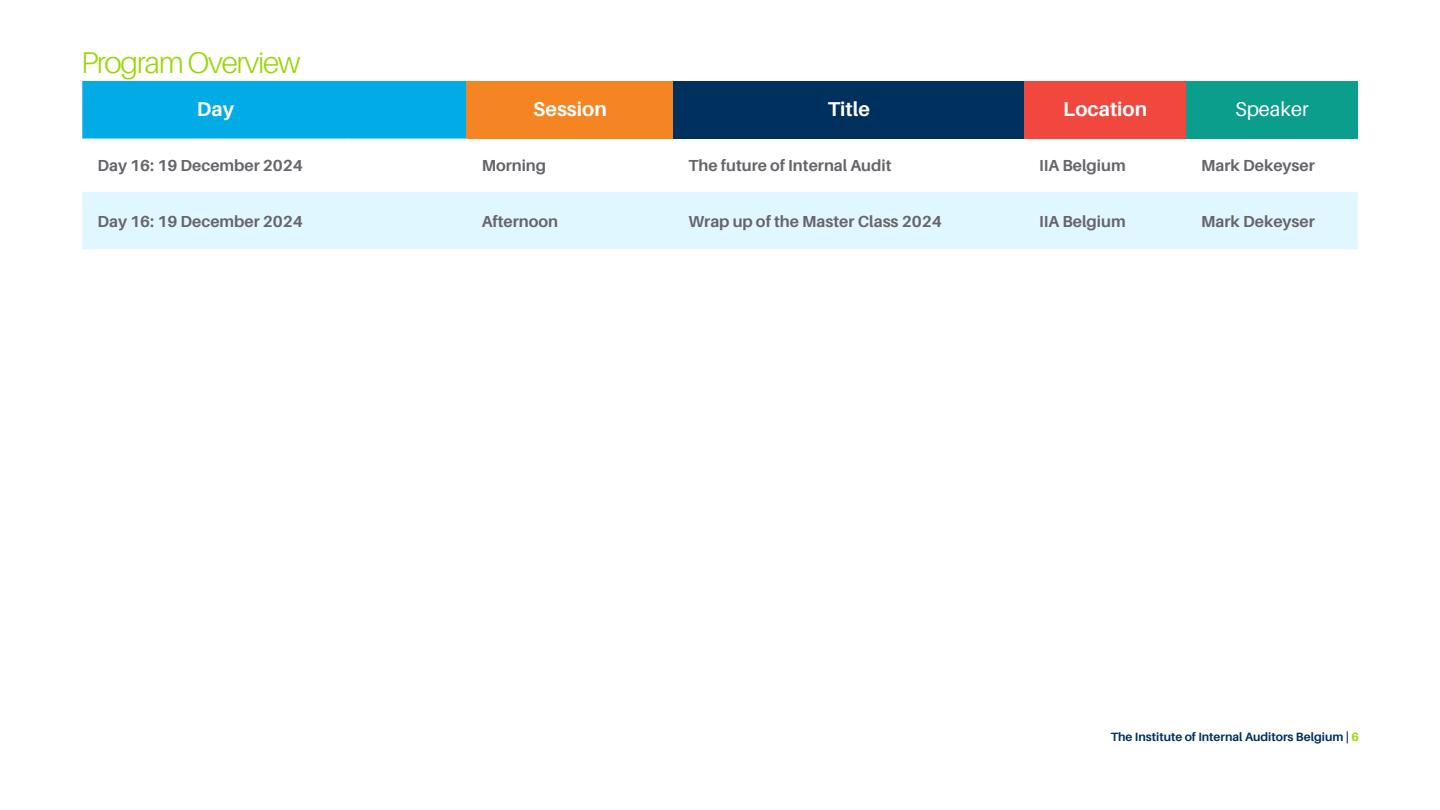
<style>
.page{position:relative;width:1440px;height:810px;background:#fff}
.page>*{position:absolute;margin:0;border:0;box-sizing:border-box;transform-origin:0 0}
.t1{font:300 30px "Aileron";letter-spacing:-.045em;color:#97d700}
.t2{font:700 20px "Aileron";color:#fff}
.t3{font:20px "Aileron";color:#fff}
.t4{font:700 16px "Aileron";color:#65656a}
.t5{font:700 12px "Aileron";color:#00305e}
.s1{color:#97d700}
</style>
<div class="page">
<div style="left:466px;top:81px;width:208px;height:58px;background:#f58423"></div>
<div style="left:673px;top:81px;width:351px;height:58px;background:#00305e"></div>
<div style="left:1024px;top:81px;width:162px;height:58px;background:#f0483e"></div>
<div style="left:1186px;top:81px;width:172px;height:58px;background:#0b9e8c"></div>
<div style="left:82px;top:81px;width:385px;height:58px;background:#00abe6"></div>
<div style="left:82px;top:192px;width:1276px;height:57px;background:#e1f7ff"></div>
<p class="t1" style="left:81px;top:44px;width:221px">Program Overview</p>
<p class="t2" style="left:197px;top:97px;width:39px">Day</p>
<p class="t2" style="left:533px;top:97px;width:75px">Session</p>
<p class="t2" style="left:828px;top:97px;width:44px">Title</p>
<p class="t2" style="left:1063px;top:97px;width:85px">Location</p>
<p class="t3" style="left:1235px;top:97px;width:75px">Speaker</p>
<p class="t4" style="left:98px;top:155px;width:207px">Day 16: 19 December 2024</p>
<p class="t4" style="left:482px;top:155px;width:66px">Morning</p>
<p class="t4" style="left:688px;top:155px;width:205px">The future of Internal Audit</p>
<p class="t4" style="left:1039px;top:155px;width:88px">IIA Belgium</p>
<p class="t4" style="left:1201px;top:155px;width:115px">Mark Dekeyser</p>
<p class="t4" style="left:98px;top:211px;width:207px">Day 16: 19 December 2024</p>
<p class="t4" style="left:482px;top:211px;width:78px">Afternoon</p>
<p class="t4" style="left:688px;top:211px;width:255px">Wrap up of the Master Class 2024</p>
<p class="t4" style="left:1039px;top:211px;width:88px">IIA Belgium</p>
<p class="t4" style="left:1201px;top:211px;width:115px">Mark Dekeyser</p>
<p class="t5" style="left:1111px;top:729px;width:250px">The Institute of Internal Auditors Belgium | <span class="s1">6</span></p>
</div>
